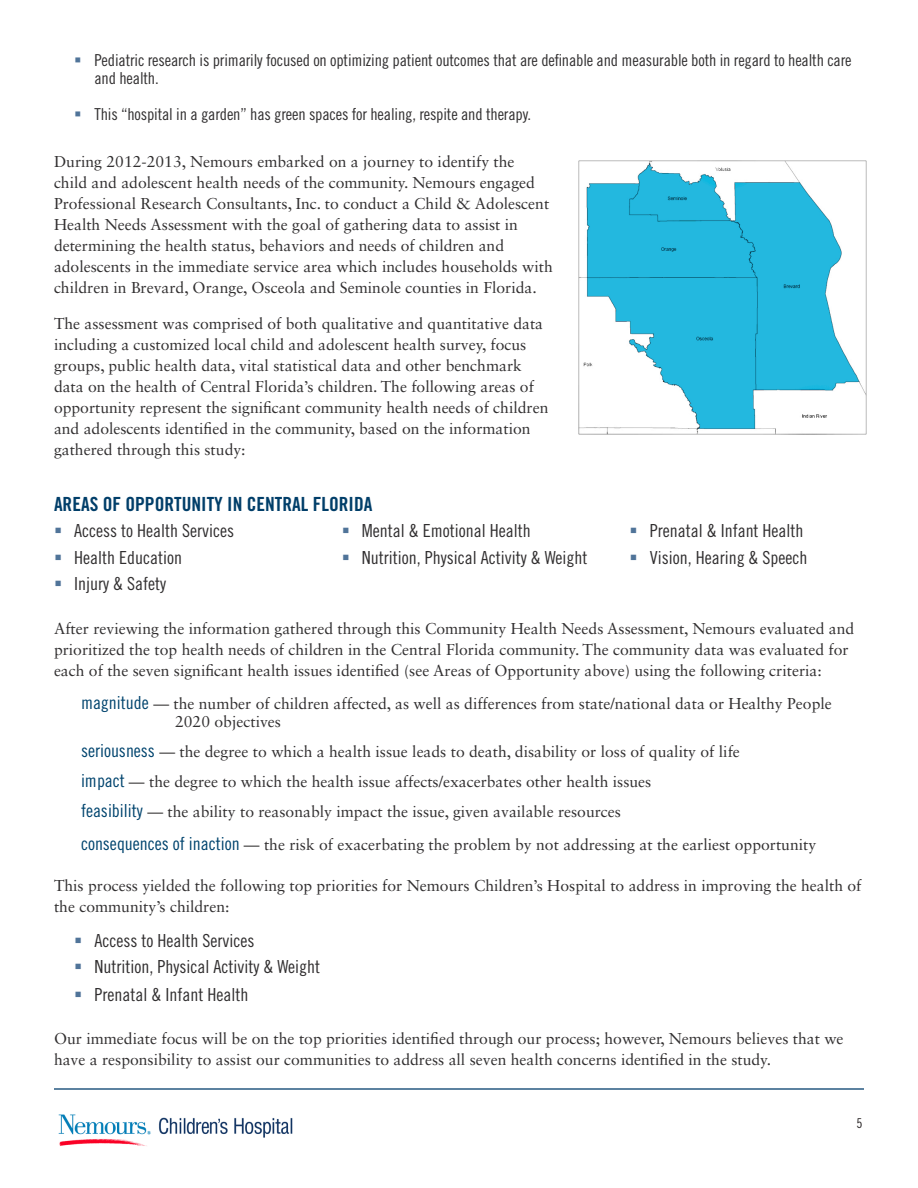
<style>
.page{position:relative;width:918px;height:1188px;background:#fff}
.page>*{position:absolute;margin:0;border:0;box-sizing:border-box;transform-origin:0 0}
.t1{font:19.5px "Trade Gothic LT Std Bd Cn 20";color:#003e69}
.t2{font:18px "Trade Gothic LT Std Cn 18";color:#312f30}
.t3{font:16.5px/18px "Trade Gothic LT Std Cn 18";letter-spacing:-.01em;color:#312f30}
.CHNA_Body_Text{font:15.75px/21px "Sabon LT Std";color:#312f30}
.t4{font:13.5px "Trade Gothic LT Std Cn 18";color:#231f20}
.s1{color:#507499}
.s2{font-family:"Trade Gothic LT Std Cn 18";font-size:18px;color:#00446e}
</style>
<div class="page">
<hr style="left:54px;top:1088px;width:810px;height:2px;background:#275a82">
<img style="left:58px;top:1114px;width:235px;height:32px">
<img style="left:579px;top:161px;width:288px;height:273px">
<p class="t3" style="left:94px;top:51px;width:759px;text-indent:-20px"><span class="s1">▪</span> Pediatric research is primarily focused on optimizing patient outcomes that are definable and measurable both in regard to health care and health.</p>
<p class="t3" style="left:74px;top:105px;width:458px"><span class="s1">▪</span> This “hospital in a garden” has green spaces for healing, respite and therapy.</p>
<p class="CHNA_Body_Text" style="left:54px;top:150px;width:500px">During 2012-2013, Nemours embarked on a journey to identify the<br>child and adolescent health needs of the community. Nemours engaged Professional Research Consultants, Inc. to conduct a Child &amp; Adolescent Health Needs Assessment with the goal of gathering data to assist in determining the health status, behaviors and needs of children and adolescents in the immediate service area which includes households with children in Brevard, Orange, Osceola and Seminole counties in Florida.</p>
<p class="CHNA_Body_Text" style="left:54px;top:312px;width:496px">The assessment was comprised of both qualitative and quantitative data including a customized local child and adolescent health survey, focus groups, public health data, vital statistical data and other benchmark data on the health of Central Florida’s children. The following areas of opportunity represent the significant community health needs of children and adolescents identified in the community, based on the information gathered through this study:</p>
<p class="t1" style="left:54px;top:492px;width:320px">AREAS OF OPPORTUNITY IN CENTRAL FLORIDA</p>
<p class="t2" style="left:54px;top:520px;width:182px"><span class="s1">▪</span> Access to Health Services</p>
<p class="t2" style="left:54px;top:547px;width:130px"><span class="s1">▪</span> Health Education</p>
<p class="t2" style="left:54px;top:573px;width:114px"><span class="s1">▪</span> Injury &amp; Safety</p>
<p class="t2" style="left:342px;top:520px;width:191px"><span class="s1">▪</span> Mental &amp; Emotional Health</p>
<p class="t2" style="left:342px;top:547px;width:247px"><span class="s1">▪</span> Nutrition, Physical Activity &amp; Weight</p>
<p class="t2" style="left:629px;top:520px;width:176px"><span class="s1">▪</span> Prenatal &amp; Infant Health</p>
<p class="t2" style="left:629px;top:547px;width:180px"><span class="s1">▪</span> Vision, Hearing &amp; Speech</p>
<p class="CHNA_Body_Text" style="left:54px;top:618px;width:802px">After reviewing the information gathered through this Community Health Needs Assessment, Nemours evaluated and prioritized the top health needs of children in the Central Florida community. The community data was evaluated for each of the seven significant health issues identified (see Areas of Opportunity above) using the following criteria:</p>
<p class="CHNA_Body_Text" style="left:175px;top:694px;width:658px;line-height:18px;text-indent:-94px"><span class="s2">magnitude</span> — the number of children affected, as well as differences from state/national data or Healthy People<br>2020 objectives</p>
<p class="CHNA_Body_Text" style="left:81px;top:741px;width:660px"><span class="s2">seriousness</span> — the degree to which a health issue leads to death, disability or loss of quality of life</p>
<p class="CHNA_Body_Text" style="left:81px;top:771px;width:572px"><span class="s2">impact</span> — the degree to which the health issue affects/exacerbates other health issues</p>
<p class="CHNA_Body_Text" style="left:81px;top:801px;width:542px"><span class="s2">feasibility</span> — the ability to reasonably impact the issue, given available resources</p>
<p class="CHNA_Body_Text" style="left:81px;top:834px;width:737px"><span class="s2">consequences of inaction</span> — the risk of exacerbating the problem by not addressing at the earliest opportunity</p>
<p class="CHNA_Body_Text" style="left:54px;top:875px;width:809px">This process yielded the following top priorities for Nemours Children’s Hospital to address in improving the health of the community’s children:</p>
<p class="t2" style="left:74px;top:929px;width:182px"><span class="s1">▪</span> Access to Health Services</p>
<p class="t2" style="left:74px;top:956px;width:247px"><span class="s1">▪</span> Nutrition, Physical Activity &amp; Weight</p>
<p class="t2" style="left:74px;top:983px;width:176px"><span class="s1">▪</span> Prenatal &amp; Infant Health</p>
<p class="CHNA_Body_Text" style="left:54px;top:1028px;width:791px">Our immediate focus will be on the top priorities identified through our process; however, Nemours believes that we have a responsibility to assist our communities to address all seven health concerns identified in the study.</p>
<p class="t4" style="left:856px;top:1116px;width:7px">5</p>
</div>
